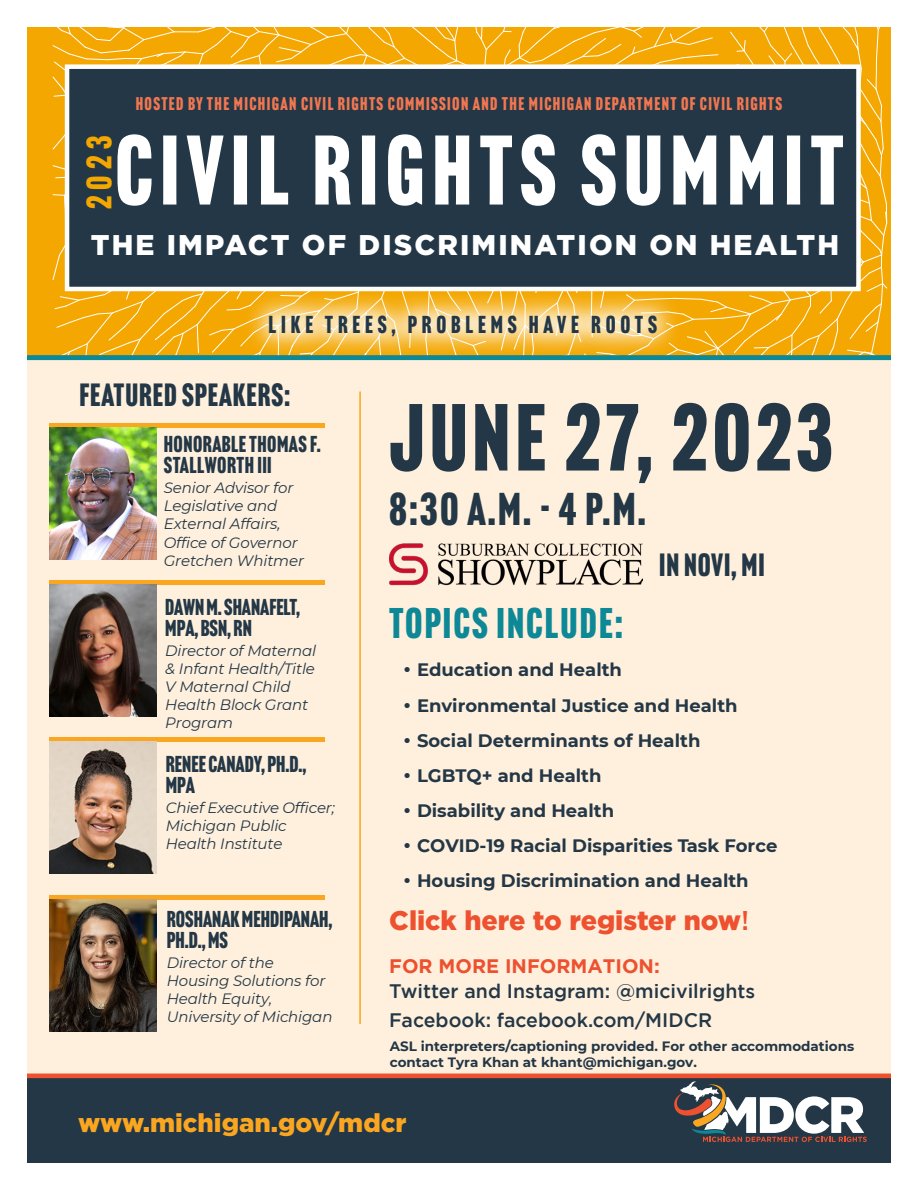
<style>
.page{position:relative;width:918px;height:1188px;background:#fff}
.page>*{position:absolute;margin:0;border:0;box-sizing:border-box;transform-origin:0 0}
.t1{font:96.45px "Headline Gothic ATF";letter-spacing:.075em;color:#fff}
.t2{font:93px "Headline Gothic ATF";letter-spacing:.05em;color:#233746}
.t3{font:45px "Headline Gothic ATF";color:#233746}
.t4{font:42px "Headline Gothic ATF";letter-spacing:.05em;color:#0d8896}
.t5{font:34.5px "Headline Gothic ATF";color:#f4a700}
.t6{font:31.5px "Headline Gothic ATF";letter-spacing:.03em;color:#233746}
.t7{font:900 28.5px "Gotham";letter-spacing:.075em;color:#fff}
.t8{font:900 27px "Gotham";color:#ed512f}
.t9{font:900 25.8px "Gotham";color:#faa621}
.t10{font:24px "Headline Gothic ATF";letter-spacing:.2em;color:#233746}
.t11{font:22.5px/21px "Headline Gothic ATF";color:#233746}
.t12{font:22.5px/21px "Headline Gothic ATF";letter-spacing:.02em;color:#233746}
.t13{font:500 19.5px/29.2px "Gotham";color:#233746}
.t14{font:700 19.5px "Gotham";color:#ed512f}
.t15{font:700 18px "Montserrat";color:#233746}
.t16{font:18px "Headline Gothic ATF";letter-spacing:.075em;color:#f17751}
.t17{font:italic 15px/18px "Montserrat";letter-spacing:-.01em;color:#233746}
.t18{font:700 13.5px/16.2px "Montserrat";color:#223646}
.s1{font-family:"Gotham";font-weight:500}
.s2{font-weight:500}
</style>
<div class="page">
<div style="left:27px;top:360px;width:864px;height:716px;background:#fff0dd"></div>
<div style="left:27px;top:27px;width:864px;height:328px;background:#f4a700"></div>
<svg style="left:52px;top:27px;width:780px;height:328px"></svg>
<svg style="left:78px;top:152px;width:807px;height:203px"></svg>
<svg style="left:682px;top:291px;width:97px;height:64px"></svg>
<div style="left:27px;top:355px;width:864px;height:5px;background:#0d8896"></div>
<div style="left:27px;top:1077px;width:864px;height:85px;background:#233746"></div>
<div style="left:27px;top:1073px;width:864px;height:5px;background:#ed512f"></div>
<hr style="left:359px;top:392px;width:2px;height:632px;background:#faa621">
<div style="left:65px;top:64px;width:796px;height:227px;background:#233746;border:4px solid #fff"></div>
<div style="left:244px;top:290px;width:438px;height:70px;background:#fff;opacity:.86"></div>
<div style="left:50px;top:423px;width:275px;height:5px;background:#faa621"></div>
<div style="left:50px;top:580px;width:275px;height:5px;background:#faa621"></div>
<div style="left:50px;top:737px;width:275px;height:5px;background:#faa621"></div>
<div style="left:50px;top:895px;width:275px;height:5px;background:#faa621"></div>
<img style="left:50px;top:427px;width:107px;height:132px">
<img style="left:50px;top:585px;width:107px;height:132px">
<img style="left:50px;top:742px;width:107px;height:132px">
<img style="left:50px;top:899px;width:107px;height:132px">
<img style="left:389px;top:543px;width:253px;height:42px">
<svg style="left:674px;top:1082px;width:193px;height:60px"></svg>
<p class="t16" style="left:136px;top:93px;width:648px">HOSTED BY THE MICHIGAN CIVIL RIGHTS COMMISSION AND THE MICHIGAN DEPARTMENT OF CIVIL RIGHTS</p>
<p class="t5" style="left:79px;top:209px;width:75px;rotate:-90deg">2023</p>
<h1 class="t1" style="left:115px;top:114px;width:730px">CIVIL RIGHTS SUMMIT</h1>
<h2 class="t7" style="left:91px;top:226px;width:750px">THE IMPACT OF DISCRIMINATION ON HEALTH</h2>
<p class="t10" style="left:269px;top:310px;width:390px">LIKE TREES, PROBLEMS HAVE ROOTS</p>
<h1 class="t6" style="left:79px;top:377px;width:213px">FEATURED SPEAKERS:</h1>
<p class="t12" style="left:164px;top:434px;width:158px">HONORABLE THOMASF.<br>STALLWORTH III</p>
<p class="t17" style="left:164px;top:478px;width:142px">Senior Advisor for<br>Legislative and<br>External Affairs,<br>Office of Governor<br>Gretchen Whitmer</p>
<p class="t11" style="left:165px;top:597px;width:136px">DAWN M. SHANAFELT,<br>MPA, BSN, RN</p>
<p class="t17" style="left:165px;top:641px;width:152px">Director of Maternal &amp; Infant Health/Title<br>V Maternal Child<br>Health Block Grant<br>Program</p>
<p class="t11" style="left:166px;top:754px;width:142px">RENEE CANADY, PH.D.,<br>MPA</p>
<p class="t17" style="left:166px;top:798px;width:171px">Chief Executive Officer;<br>Michigan Public<br>Health Institute</p>
<p class="t11" style="left:167px;top:909px;width:167px">ROSHANAK MEHDIPANAH,<br>PH.D., MS</p>
<p class="t17" style="left:167px;top:953px;width:167px">Director of the<br>Housing Solutions for<br>Health Equity,<br>University of Michigan</p>
<h1 class="t2" style="left:389px;top:383px;width:445px">JUNE 27, 2023</h1>
<h1 class="t3" style="left:389px;top:482px;width:258px">8:30 A.M. - 4 P.M.</h1>
<p class="t6" style="left:659px;top:546px;width:107px">IN NOVI, MI</p>
<h1 class="t4" style="left:389px;top:599px;width:235px">TOPICS INCLUDE:</h1>
<p class="t15" style="left:403px;top:657px;width:221px"><span class="s1">•</span> Education and Health</p>
<p class="t15" style="left:403px;top:692px;width:336px"><span class="s1">•</span> Environmental Justice and Health</p>
<p class="t15" style="left:403px;top:727px;width:299px"><span class="s1">•</span> Social Determinants of Health</p>
<p class="t15" style="left:403px;top:762px;width:200px"><span class="s1">•</span> LGBTQ+ and Health</p>
<p class="t15" style="left:403px;top:797px;width:213px"><span class="s1">•</span> Disability and Health</p>
<p class="t15" style="left:403px;top:833px;width:376px"><span class="s1">•</span> COVID-19 Racial Disparities Task Force</p>
<p class="t15" style="left:403px;top:868px;width:347px"><span class="s1">•</span> Housing Discrimination and Health</p>
<h2 class="t8" style="left:389px;top:901px;width:361px">Click here to register now<span class="s2">!</span></h2>
<h3 class="t14" style="left:389px;top:955px;width:272px">FOR MORE INFORMATION:</h3>
<p class="t13" style="left:389px;top:976px;width:368px">Twitter and Instagram: @micivilrights<br>Facebook: facebook.com/MIDCR</p>
<p class="t18" style="left:390px;top:1038px;width:466px">ASL interpreters/captioning provided. For other accommodations contact Tyra Khan at khant@michigan.gov.</p>
<p class="t9" style="left:78px;top:1105px;width:330px">www.michigan.gov/mdcr</p>
</div>
